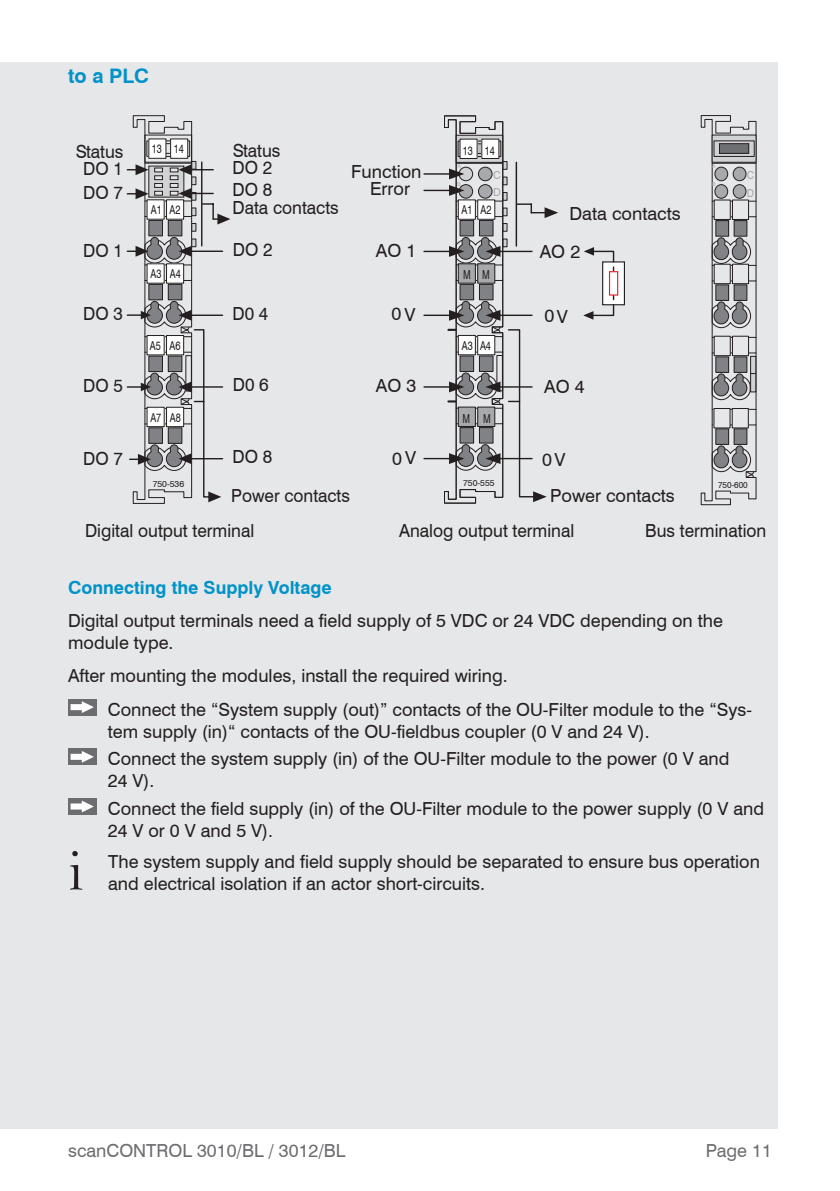
<style>
.page{position:relative;width:840px;height:1191px;background:#fff}
.page>*{position:absolute;margin:0;border:0;box-sizing:border-box;transform-origin:0 0}
.Wichtig{font:58.6px "Bell";color:#231f20}
.t1{font:700 20px "Swiss 721 BT";color:#0092c8}
.Handlungsaufforderun{font:18px/22px "Swiss 721 BT";color:#231f20}
.Fließtext{font:18px/22px "Swiss 721 BT";color:#231f20}
.Wichtig-2{font:18px/22px "Swiss 721 BT";color:#231f20}
.Handlungsaufforderun-2{font:18px "Swiss 721 BT";color:#231f20;scale:.95 1}
.Handlungsaufforderun-3{font:18px "Swiss 721 BT";color:#231f20;scale:.96 1}
.t2{font:18px "Swiss 721 BT";color:#6c6d70}
.Kapitel_2{font:700 18px "Swiss 721 BT";color:#0092c8}
.t3{font:12.4px "Swiss 721 BT";color:#231f20;scale:.75 1}
.t4{font:12.2px "Swiss 721 BT";color:#231f20;scale:.75 1}
.t5{font:11px/17.6px "Swiss 721 BT";color:#a8a9ad;scale:.94 1}
.t6{font:11px/17.4px "Swiss 721 BT";color:#a8a9ad}
.t7{font:8.8px "Swiss 721 BT";color:#231f20}
.t8{font:8.8px "Swiss 721 BT";color:#231f20;scale:.94 1}
.t9{font:5.4px "Swiss 721 BT";color:#a8a9ad;scale:.94 1}
.t10{font:5.4px "Swiss 721 BT";color:#a8a9ad}
</style>
<div class="page">
<div style="left:0;top:62px;width:777px;height:1066px;background:#e6e7e9"></div>
<svg style="left:700px;top:115px;width:56px;height:390px"></svg>
<div style="left:713px;top:408px;width:16px;height:20px;background:#e6e7e9"></div>
<div style="left:731px;top:408px;width:16px;height:20px;background:#e6e7e9"></div>
<div style="left:731px;top:408px;width:17px;height:20px;border:1px solid #231f20"></div>
<svg style="left:127px;top:115px;width:103px;height:389px"></svg>
<svg style="left:424px;top:115px;width:134px;height:389px"></svg>
<svg style="left:603px;top:263px;width:19px;height:40px"></svg>
<div style="left:601px;top:261px;width:23px;height:44px;border:1px solid #231f20"></div>
<svg style="left:584px;top:247px;width:30px;height:16px"></svg>
<svg style="left:583px;top:303px;width:31px;height:17px"></svg>
<hr style="left:612px;top:267px;width:2px;height:32px;background:#231f20">
<svg style="left:610px;top:273px;width:6px;height:21px"></svg>
<div style="left:608px;top:271px;width:10px;height:25px;border:1px solid #ee1d23"></div>
<div style="left:68px;top:698px;width:28px;height:17px;background:#6c6d70"></div>
<svg style="left:70px;top:701px;width:24px;height:12px"></svg>
<div style="left:68px;top:748px;width:28px;height:17px;background:#6c6d70"></div>
<svg style="left:70px;top:751px;width:24px;height:11px"></svg>
<div style="left:68px;top:798px;width:28px;height:17px;background:#6c6d70"></div>
<svg style="left:70px;top:800px;width:24px;height:12px"></svg>
<p class="t1" style="left:68px;top:64px;width:82px">to a PLC</p>
<p class="Handlungsaufforderun-2" style="left:76px;top:140px;width:52px">Status</p>
<p class="Handlungsaufforderun-2" style="left:83px;top:182px;width:43px">DO 7</p>
<p class="Handlungsaufforderun-2" style="left:83px;top:158px;width:43px">DO 1</p>
<p class="t3" style="left:152px;top:141px;width:44px">13 14</p>
<p class="t3" style="left:151px;top:202px;width:41px">A1 A2</p>
<p class="Handlungsaufforderun-2" style="left:233px;top:140px;width:52px">Status</p>
<p class="Handlungsaufforderun-2" style="left:232px;top:157px;width:43px">DO 2</p>
<p class="Handlungsaufforderun-2" style="left:232px;top:179px;width:43px">DO 8</p>
<p class="Handlungsaufforderun" style="left:351px;top:163px;width:72px;line-height:17.4px;text-align:center">Function<br>Error</p>
<p class="t4" style="left:462px;top:143px;width:44px">13 14</p>
<p class="t6" style="left:492px;top:166px;width:9px">C<br>D</p>
<p class="t10" style="left:457px;top:163px;width:5px">A</p>
<p class="t10" style="left:457px;top:180px;width:5px">B</p>
<p class="Handlungsaufforderun-2" style="left:232px;top:197px;width:113px">Data contacts</p>
<p class="t4" style="left:461px;top:202px;width:42px">A1 A2</p>
<p class="Handlungsaufforderun" style="left:569px;top:203px;width:113px">Data contacts</p>
<p class="t9" style="left:711px;top:163px;width:5px">A</p>
<p class="t9" style="left:711px;top:180px;width:5px">B</p>
<p class="t5" style="left:746px;top:166px;width:9px">C<br>D</p>
<p class="Handlungsaufforderun-2" style="left:83px;top:239px;width:43px">DO 1</p>
<p class="Handlungsaufforderun-2" style="left:233px;top:238px;width:43px">DO 2</p>
<p class="Handlungsaufforderun" style="left:375px;top:239px;width:42px">AO 1</p>
<p class="Handlungsaufforderun" style="left:539px;top:241px;width:42px">AO 2</p>
<p class="t3" style="left:150px;top:266px;width:42px">A3 A4</p>
<p class="t4" style="left:463px;top:267px;width:37px">M M</p>
<p class="Handlungsaufforderun-2" style="left:83px;top:303px;width:43px">DO 3</p>
<p class="Handlungsaufforderun-2" style="left:232px;top:302px;width:39px">D0 4</p>
<p class="Handlungsaufforderun" style="left:391px;top:303px;width:25px">0 V</p>
<p class="Handlungsaufforderun" style="left:544px;top:305px;width:25px">0 V</p>
<p class="t3" style="left:150px;top:338px;width:42px">A5 A6</p>
<p class="t4" style="left:461px;top:338px;width:40px">A3 A4</p>
<p class="Handlungsaufforderun-2" style="left:83px;top:375px;width:43px">DO 5</p>
<p class="Handlungsaufforderun-2" style="left:233px;top:374px;width:39px">D0 6</p>
<p class="Handlungsaufforderun" style="left:375px;top:374px;width:42px">AO 3</p>
<p class="Handlungsaufforderun" style="left:544px;top:376px;width:42px">AO 4</p>
<p class="t3" style="left:150px;top:410px;width:42px">A7 A8</p>
<p class="t4" style="left:462px;top:411px;width:39px">M M</p>
<p class="Handlungsaufforderun-2" style="left:83px;top:447px;width:43px">DO 7</p>
<p class="Handlungsaufforderun-2" style="left:232px;top:446px;width:43px">DO8</p>
<p class="Handlungsaufforderun" style="left:392px;top:447px;width:25px">0 V</p>
<p class="Handlungsaufforderun" style="left:542px;top:449px;width:25px">0 V</p>
<p class="t7" style="left:152px;top:478px;width:33px">750-536</p>
<p class="Handlungsaufforderun-2" style="left:231px;top:484px;width:126px">Power contacts</p>
<p class="t7" style="left:463px;top:478px;width:33px">750-555</p>
<p class="Handlungsaufforderun" style="left:550px;top:484px;width:126px">Power contacts</p>
<p class="t8" style="left:717px;top:480px;width:33px">750-600</p>
<p class="Handlungsaufforderun-3" style="left:85px;top:520px;width:178px">Digital output terminal</p>
<p class="Handlungsaufforderun-3" style="left:399px;top:520px;width:184px">Analog output terminal</p>
<p class="Handlungsaufforderun-3" style="left:645px;top:520px;width:127px">Bus termination</p>
<p class="Kapitel_2" style="left:68px;top:576px;width:265px">Connecting the Supply Voltage</p>
<p class="Fließtext" style="left:68px;top:609px;width:656px">Digital output terminals need a field supply of 5 VDC or 24 VDC depending on the module type.</p>
<p class="Fließtext" style="left:68px;top:664px;width:441px">After mounting the modules, install the required wiring.</p>
<p class="Handlungsaufforderun" style="left:108px;top:698px;width:645px">Connect the “System supply (out)” contacts of the OU-Filter module to the “Sys&shy;tem supply (in)“ contacts of the OU-fieldbus coupler (0 V and 24 V).</p>
<p class="Handlungsaufforderun" style="left:108px;top:748px;width:622px">Connect the system supply (in) of the OU-Filter module to the power (0 V and<br>24 V).</p>
<p class="Handlungsaufforderun" style="left:108px;top:797px;width:657px">Connect the field supply (in) of the OU-Filter module to the power supply (0 V and<br>24 V or 0 V and 5 V).</p>
<p class="Wichtig" style="left:68px;top:836px;width:17px">i</p>
<p class="Wichtig-2" style="left:108px;top:850px;width:653px">The system supply and field supply should be separated to ensure bus operation and electrical isolation if an actor short-circuits.</p>
<p class="t2" style="left:68px;top:1139px;width:279px">scanCONTROL 3010/BL / 3012/BL</p>
<p class="t2" style="left:705px;top:1139px;width:67px">Page 11</p>
</div>
